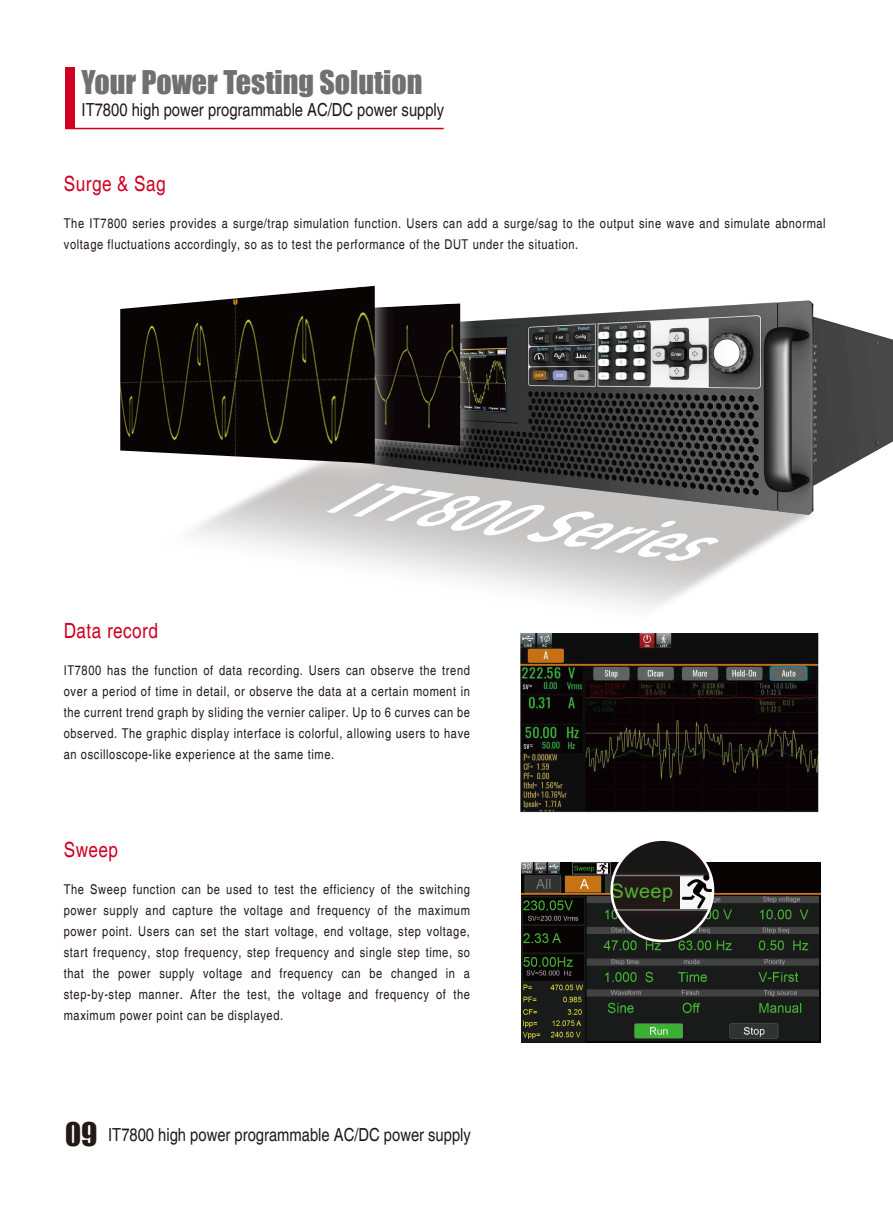
<style>
.page{position:relative;width:893px;height:1212px;background:#fff}
.page>*{position:absolute;margin:0;border:0;box-sizing:border-box;transform-origin:0 0}
.t1{font:italic 700 48.3px "Source Han Sans CN";color:#fff;scale:1.12 1}
.t2{font:30px "Impact";color:#717071}
.t3{font:condensed 21px "Helvetica";letter-spacing:.02em;color:#cf0022}
.t4{font:19.8px "Arial";letter-spacing:.02em;color:#4fb233}
.t5{font:condensed 18px "Helvetica";color:#221815}
.t6{font:condensed 13.5px/21px "Helvetica";letter-spacing:.045em;color:#221815;text-align:justify}
.s1{font-family:"Impact";font-stretch:normal;font-size:30px}
</style>
<div class="page">
<div style="left:65px;top:67px;width:10px;height:62px;background:#cf0022"></div>
<hr style="left:65px;top:128px;width:379px;height:1px;background:#cf0022">
<img style="left:521px;top:862px;width:299px;height:180px">
<svg style="left:612px;top:842px;width:101px;height:99px"></svg>
<div style="left:610px;top:838px;width:104px;height:104px;border:3px solid #fff;border-radius:50%"></div>
<img style="left:192px;top:493px;width:627px;height:250px">
<img style="left:276px;top:300px;width:617px;height:229px">
<img style="left:402px;top:300px;width:82px;height:170px">
<img style="left:402px;top:303px;width:58px;height:143px">
<img style="left:256px;top:300px;width:146px;height:193px">
<img style="left:120px;top:285px;width:255px;height:178px">
<img style="left:520px;top:634px;width:298px;height:179px">
<p class="t2" style="left:82px;top:59px;width:342px">Your Power Testing Solution</p>
<p class="t5" style="left:82px;top:99px;width:364px">IT7800 high power programmable AC/DC power supply</p>
<p class="t3" style="left:64px;top:172px;width:103px">Surge &amp; Sag</p>
<p class="t6" style="left:64px;top:213px;width:763px">The IT7800 series provides a surge/trap simulation function. Users can add a surge/sag to the output sine wave and simulate abnormal voltage fluctuations accordingly, so as to test the performance of the DUT under the situation.</p>
<p class="t1" style="left:328px;top:467px;width:330px;rotate:8deg">IT7800 Series</p>
<p class="t3" style="left:64px;top:618px;width:96px">Data record</p>
<p class="t6" style="left:64px;top:659px;width:408px">IT7800 has the function of data recording. Users can observe the trend over a period of time in detail, or observe the data at a certain moment in the current trend graph by sliding the vernier caliper. Up to 6 curves can be observed. The graphic display interface is colorful, allowing users to have an oscilloscope-like experience at the same time.</p>
<p class="t3" style="left:64px;top:837px;width:56px">Sweep</p>
<p class="t6" style="left:64px;top:878px;width:408px">The Sweep function can be used to test the efficiency of the switching power supply and capture the voltage and frequency of the maximum power point. Users can set the start voltage, end voltage, step voltage, start frequency, stop frequency, step frequency and single step time, so that the power supply voltage and frequency can be changed in a step-by-step manner. After the test, the voltage and frequency of the maximum power point can be displayed.</p>
<p class="t5" style="left:65px;top:1124px;width:407px"><span class="s1">09</span> IT7800 high power programmable AC/DC power supply</p>
<p class="t4" style="left:611px;top:877px;width:64px">Sweep</p>
</div>
